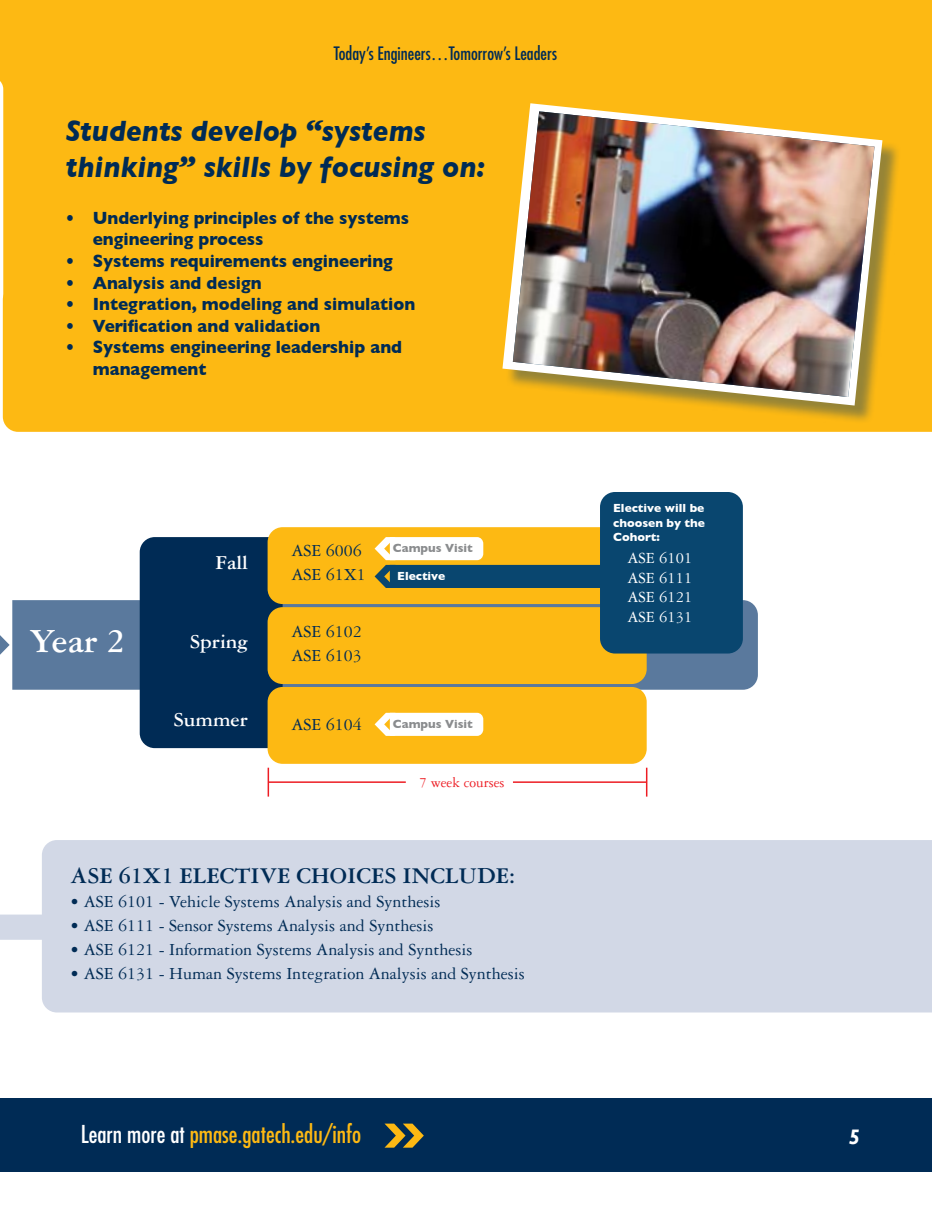
<style>
.page{position:relative;width:932px;height:1215px;background:#fff}
.page>*{position:absolute;margin:0;border:0;box-sizing:border-box;transform-origin:0 0}
.t1{font:700 36px "Garamond 3 LT Std";color:#fff}
.t2{font:italic 700 30px/36px "Gill Sans";color:#002b55;scale:.95 1}
.t3{font:condensed 24px "Futura Std";color:#fdb913}
.t4{font:700 24px "Garamond 3 LT Std";color:#002b55}
.t5{font:700 21px "Garamond 3 LT Std";color:#fff}
.t6{font:italic 700 21px "Gill Sans";color:#fff}
.t7{font:18px/24px "Garamond 3 LT Std";color:#002b55}
.t8{font:700 18px/21.6px "Gill Sans";color:#002b55;scale:.95 1}
.t9{font:condensed 18px "Futura Std";color:#002b55}
.t10{font:16.5px/19.8px "Garamond 3 LT Std";color:#fff;text-align:justify}
.t11{font:15px "Garamond 3 LT Std";color:#ed1d24}
.t12{font:700 12px/14.4px "Gill Sans";color:#fff;text-align:justify}
.t13{font:700 12px "Gill Sans";color:#8a8c8e}
.s1{color:#fff}
</style>
<div class="page">
<div style="left:0;top:1098px;width:932px;height:74px;background:#002b55"></div>
<svg style="left:384px;top:1124px;width:40px;height:24px"></svg>
<div style="left:0;top:0;width:932px;height:61px;background:#fdb913"></div>
<div style="left:0;top:61px;width:932px;height:224px;background:#fdb913"></div>
<svg style="left:0;top:75px;width:3px;height:344px"></svg>
<div style="left:3px;top:285px;width:929px;height:147px;background:#fdb913"></div>
<div style="left:42px;top:840px;width:890px;height:173px;background:#d2d8e6"></div>
<div style="left:0;top:915px;width:99px;height:25px;background:#d2d8e6"></div>
<div style="left:505px;top:106px;width:396px;height:318px;background:#174362;opacity:.45"></div>
<svg style="left:502px;top:103px;width:380px;height:303px;background:#ecb936"></svg>
<img style="left:513px;top:111px;width:361px;height:286px">
<div style="left:12px;top:600px;width:746px;height:90px;background:#5a799d"></div>
<div style="left:140px;top:537px;width:142px;height:211px;background:#002b55;border-radius:15px"></div>
<div style="left:267px;top:527px;width:379px;height:77px;background:#fdb913;border-radius:15px"></div>
<div style="left:267px;top:607px;width:379px;height:77px;background:#fdb913;border-radius:15px"></div>
<div style="left:267px;top:687px;width:379px;height:77px;background:#fdb913;border-radius:15px"></div>
<svg style="left:0;top:635px;width:10px;height:20px"></svg>
<svg style="left:374px;top:537px;width:226px;height:51px"></svg>
<svg style="left:374px;top:713px;width:109px;height:23px;background:#fef9ec"></svg>
<div style="left:600px;top:492px;width:142px;height:162px;background:#09466f;border-radius:15px"></div>
<hr style="left:267px;top:768px;width:2px;height:29px;background:#ed1d24">
<svg style="left:646px;top:768px;width:1px;height:29px"></svg>
<hr style="left:268px;top:781px;width:138px;height:2px;background:#ed1d24">
<hr style="left:513px;top:781px;width:133px;height:2px;background:#ed1d24">
<p class="t9" style="left:334px;top:42px;width:224px">Today’s Engineers…Tomorrow’s Leaders</p>
<h2 class="t2" style="left:66px;top:113px;width:443px">Students develop “systems thinking” skills by focusing on:</h2>
<p class="t8" style="left:93px;top:207px;width:334px;text-indent:-27px">• Underlying principles of the systems engineering process</p>
<p class="t8" style="left:66px;top:250px;width:346px">• Systems requirements engineering</p>
<p class="t8" style="left:66px;top:272px;width:208px">• Analysis and design</p>
<p class="t8" style="left:66px;top:293px;width:369px">• Integration, modeling and simulation</p>
<p class="t8" style="left:66px;top:315px;width:270px">• Verification and validation</p>
<p class="t8" style="left:93px;top:336px;width:327px;text-indent:-27px">• Systems engineering leadership and management</p>
<h1 class="t1" style="left:30px;top:621px;width:96px">YEAR 2</h1>
<p class="t5" style="left:215px;top:551px;width:34px">FALL</p>
<p class="t5" style="left:190px;top:630px;width:60px">SPRING</p>
<p class="t5" style="left:173px;top:708px;width:76px">SUMMER</p>
<p class="t7" style="left:291px;top:539px;width:76px">ASE 6006<br>ASE 61X1</p>
<p class="t7" style="left:291px;top:620px;width:72px">ASE 6102<br>ASE 6103</p>
<p class="t7" style="left:291px;top:713px;width:72px">ASE 6104</p>
<p class="t13" style="left:393px;top:541px;width:82px">Campus Visit</p>
<p class="t12" style="left:397px;top:569px;width:50px">Elective</p>
<p class="t13" style="left:393px;top:717px;width:82px">Campus Visit</p>
<p class="t11" style="left:419px;top:774px;width:86px">7 week courses</p>
<h3 class="t4" style="left:70px;top:863px;width:300px">ASE 61X1 ELECTIVE CHOICES</h3>
<h3 class="t4" style="left:402px;top:863px;width:114px">INCLUDE :</h3>
<p class="t7" style="left:70px;top:890px;width:371px">• ASE 6101 - Vehicle Systems Analysis and Synthesis</p>
<p class="t7" style="left:70px;top:914px;width:364px">• ASE 6111 - Sensor Systems Analysis and Synthesis</p>
<p class="t7" style="left:70px;top:938px;width:403px">• ASE 6121 - Information Systems Analysis and Synthesis</p>
<p class="t7" style="left:70px;top:962px;width:456px">• ASE 6131 - Human Systems Integration Analysis and Synthesis</p>
<h3 class="t3" style="left:81px;top:1120px;width:282px"><span class="s1">Learn more at</span> pmase.gatech.edu/info</h3>
<p class="t12" style="left:613px;top:501px;width:93px">Elective will be choosen by the Cohort:</p>
<p class="t10" style="left:627px;top:548px;width:66px">ASE 6101<br>ASE 6111<br>ASE 6121<br>ASE 6131</p>
<p class="t6" style="left:848px;top:1124px;width:13px">5</p>
</div>
